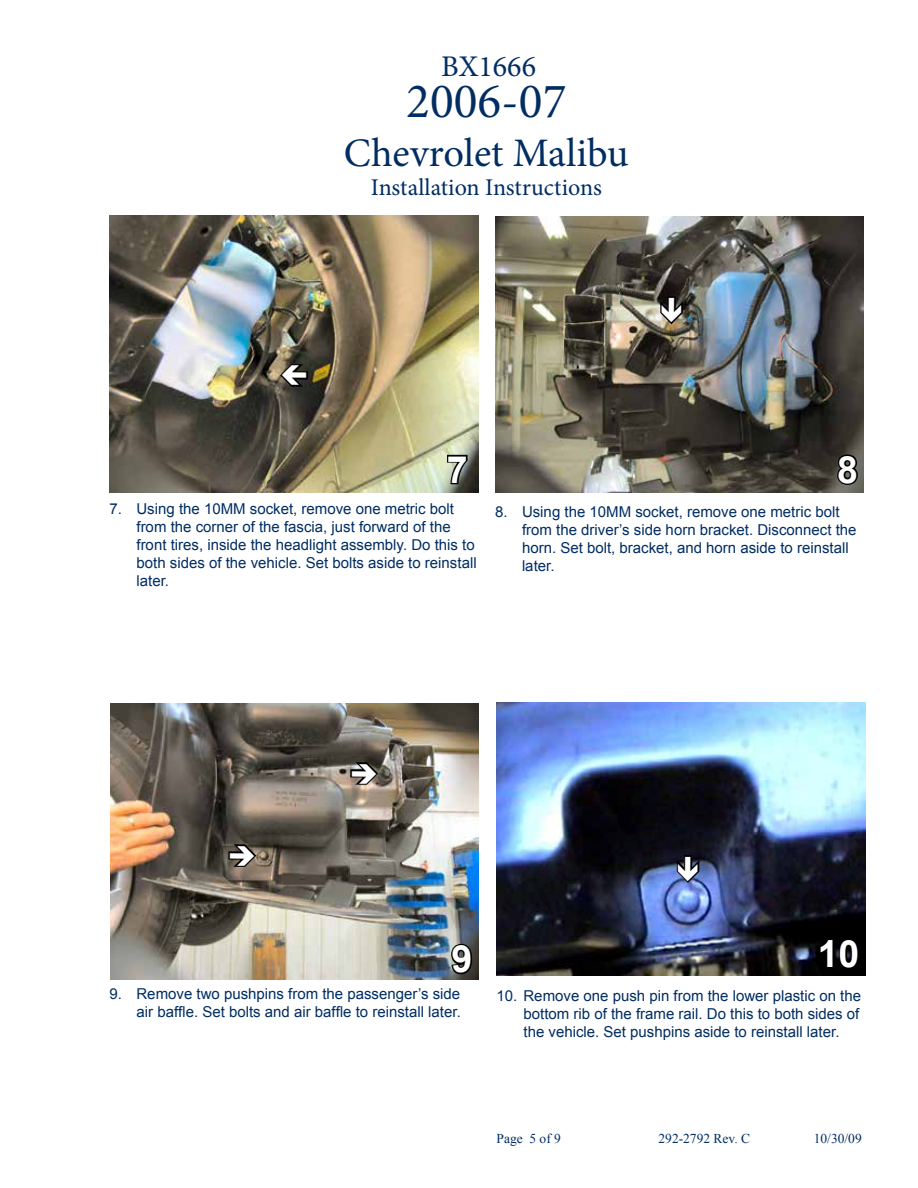
<style>
.page{position:relative;width:918px;height:1188px;background:#fff}
.page>*{position:absolute;margin:0;border:0;box-sizing:border-box;transform-origin:0 0}
.t1{font:49.5px "Minion Pro";color:#002d62}
.t2{font:40.5px "Minion Pro";color:#002d62}
.t3{font:700 37.5px "Arial";color:#fff}
.t4{font:30px "Minion Pro";color:#002d62}
.t5{font:24px "Minion Pro";color:#002d62}
.t6{font:15px/18px "Arial";color:#002d62}
.t7{font:13.5px "Times New Roman";color:#002d62}
</style>
<div class="page">
<img style="left:110px;top:216px;width:368px;height:277px">
<svg style="left:446px;top:453px;width:23px;height:33px"></svg>
<img style="left:495px;top:216px;width:369px;height:277px">
<svg style="left:836px;top:452px;width:24px;height:35px"></svg>
<img style="left:110px;top:704px;width:369px;height:276px">
<svg style="left:449px;top:942px;width:25px;height:34px"></svg>
<img style="left:497px;top:702px;width:369px;height:273px">
<svg style="left:818px;top:937px;width:43px;height:34px"></svg>
<svg style="left:278px;top:361px;width:32px;height:28px"></svg>
<svg style="left:658px;top:295px;width:27px;height:31px"></svg>
<svg style="left:227px;top:842px;width:31px;height:28px"></svg>
<svg style="left:349px;top:760px;width:31px;height:27px"></svg>
<svg style="left:674px;top:853px;width:28px;height:32px"></svg>
<h3 class="t4" style="left:441px;top:46px;width:96px">BX1666</h3>
<h1 class="t1" style="left:406px;top:68px;width:162px">2006-07</h1>
<h2 class="t2" style="left:344px;top:126px;width:286px">Chevrolet Malibu</h2>
<h3 class="t5" style="left:371px;top:171px;width:232px">Installation Instructions</h3>
<h3 class="t3" style="left:447px;top:445px;width:22px">7</h3>
<p class="t6" style="left:136px;top:500px;width:342px;text-indent:-27px">7. Using the 10MM socket, remove one metric bolt from the corner of the fascia, just forward of the front tires, inside the headlight assembly. Do this to both sides of the vehicle. Set bolts aside to reinstall later.</p>
<h3 class="t3" style="left:837px;top:445px;width:22px">8</h3>
<p class="t6" style="left:522px;top:503px;width:336px;text-indent:-27px">8. Using the 10MM socket, remove one metric bolt from the driver’s side horn bracket. Disconnect the horn. Set bolt, bracket, and horn aside to reinstall later.</p>
<h3 class="t3" style="left:818px;top:929px;width:43px">10</h3>
<h3 class="t3" style="left:452px;top:934px;width:22px">9</h3>
<p class="t6" style="left:110px;top:985px;width:353px;text-align:right">9. Remove two pushpins from the passenger’s side air baffle. Set bolts and air baffle to reinstall later.</p>
<p class="t6" style="left:524px;top:987px;width:339px;text-align:justify;text-indent:-27px">10. Remove one push pin from the lower plastic on the bottom rib of the frame rail. Do this to both sides of the vehicle. Set pushpins aside to reinstall later.</p>
<p class="t7" style="left:496px;top:1129px;width:66px">Page 5 of 9</p>
<p class="t7" style="left:658px;top:1129px;width:93px">292-2792 Rev. C</p>
<p class="t7" style="left:814px;top:1129px;width:50px">10/30/09</p>
</div>
